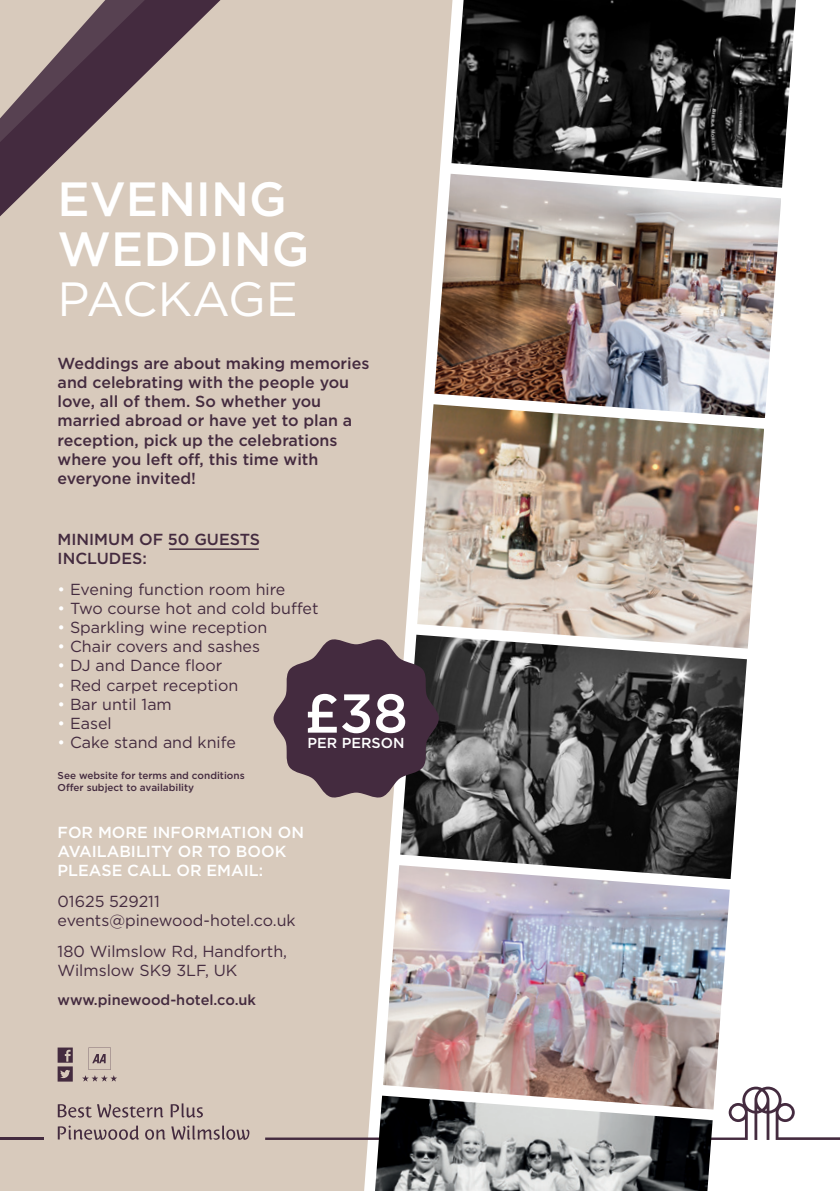
<style>
.page{position:relative;width:840px;height:1191px;background:#fff}
.page>*{position:absolute;margin:0;border:0;box-sizing:border-box;transform-origin:0 0}
.t1{font:500 54.6px "Gotham";color:#fff}
.t2{font:500 48px/50px "Gotham";color:#fff}
.t3{font:16px/19.2px "Gotham";color:#442b3f}
.t4{font:500 16px/19.2px "Gotham";color:#442b3f}
.t5{font:500 16px/19.2px "Gotham";color:#fff}
.t6{font:500 14.6px "Gotham";color:#442b3f}
.t7{font:500 14.4px "Gotham";color:#fff}
.t8{font:500 10px "Gotham";color:#442b3f}
.s1{font-weight:400}
.s2{color:#fff}
</style>
<div class="page">
<div style="left:0;top:0;width:451px;height:1191px;background:#d8cabc"></div>
<svg style="left:265px;top:1086px;width:574px;height:54px"></svg>
<hr style="left:0;top:1137px;width:43px;height:3px;background:#442b3f">
<svg style="left:58px;top:1103px;width:191px;height:36px;background:#bbaba4"></svg>
<img style="left:434px;top:174px;width:346px;height:244px">
<img style="left:400px;top:634px;width:346px;height:245px">
<img style="left:417px;top:404px;width:346px;height:244px">
<img style="left:382px;top:865px;width:347px;height:244px">
<img style="left:375px;top:1095px;width:337px;height:96px">
<img style="left:451px;top:0;width:344px;height:188px">
<svg style="left:0;top:0;width:220px;height:216px;background:#a18f8d"></svg>
<hr style="left:169px;top:548px;width:90px;height:2px;background:#442b3f">
<svg style="left:273px;top:637px;width:165px;height:162px;background:#5f4b57"></svg>
<svg style="left:58px;top:1047px;width:15px;height:34px"></svg>
<svg style="left:82px;top:1075px;width:35px;height:6px"></svg>
<svg style="left:88px;top:1047px;width:23px;height:22px"></svg>
<p class="t2" style="left:58px;top:173px;width:253px">EVENING<br>WEDDING<br><span class="s1">PACKAGE</span></p>
<p class="t4" style="left:58px;top:353px;width:313px">Weddings are about making memories and celebrating with the people you love, all of them. So whether you married abroad or have yet to plan a reception, pick up the celebrations where you left off, this time with everyone invited!</p>
<p class="t4" style="left:58px;top:529px;width:204px">MINIMUM OF 50 GUESTS</p>
<p class="t4" style="left:58px;top:548px;width:91px">INCLUDES:</p>
<p class="t3" style="left:58px;top:579px;width:229px"><span class="s2">•</span> Evening function room hire</p>
<p class="t3" style="left:58px;top:598px;width:262px"><span class="s2">•</span> Two course hot and cold buffet</p>
<p class="t3" style="left:58px;top:617px;width:211px"><span class="s2">•</span> Sparkling wine reception</p>
<p class="t3" style="left:58px;top:636px;width:204px"><span class="s2">•</span> Chair covers and sashes</p>
<p class="t3" style="left:58px;top:656px;width:166px"><span class="s2">•</span> DJ and Dance floor</p>
<p class="t3" style="left:58px;top:675px;width:182px"><span class="s2">•</span> Red carpet reception</p>
<p class="t3" style="left:58px;top:694px;width:116px"><span class="s2">•</span> Bar until 1am</p>
<p class="t3" style="left:58px;top:713px;width:56px"><span class="s2">•</span> Easel</p>
<p class="t3" style="left:58px;top:732px;width:180px"><span class="s2">•</span> Cake stand and knife</p>
<p class="t8" style="left:58px;top:769px;width:188px">See website for terms and conditions</p>
<p class="t8" style="left:58px;top:781px;width:138px">Offer subject to availability</p>
<p class="t1" style="left:304px;top:677px;width:105px">£38</p>
<p class="t7" style="left:307px;top:734px;width:98px">PER PERSON</p>
<p class="t5" style="left:58px;top:822px;width:248px">FOR MORE INFORMATION ON<br>AVAILABILITY OR TO BOOK<br>PLEASE CALL OR EMAIL:</p>
<p class="t3" style="left:58px;top:891px;width:104px">01625 529211</p>
<p class="t3" style="left:58px;top:910px;width:239px">events@pinewood-hotel.co.uk</p>
<p class="t3" style="left:58px;top:941px;width:231px">180 Wilmslow Rd, Handforth,<br>Wilmslow SK9 3LF, UK</p>
<p class="t6" style="left:58px;top:990px;width:200px">www.pinewood-hotel.co.uk</p>
</div>
